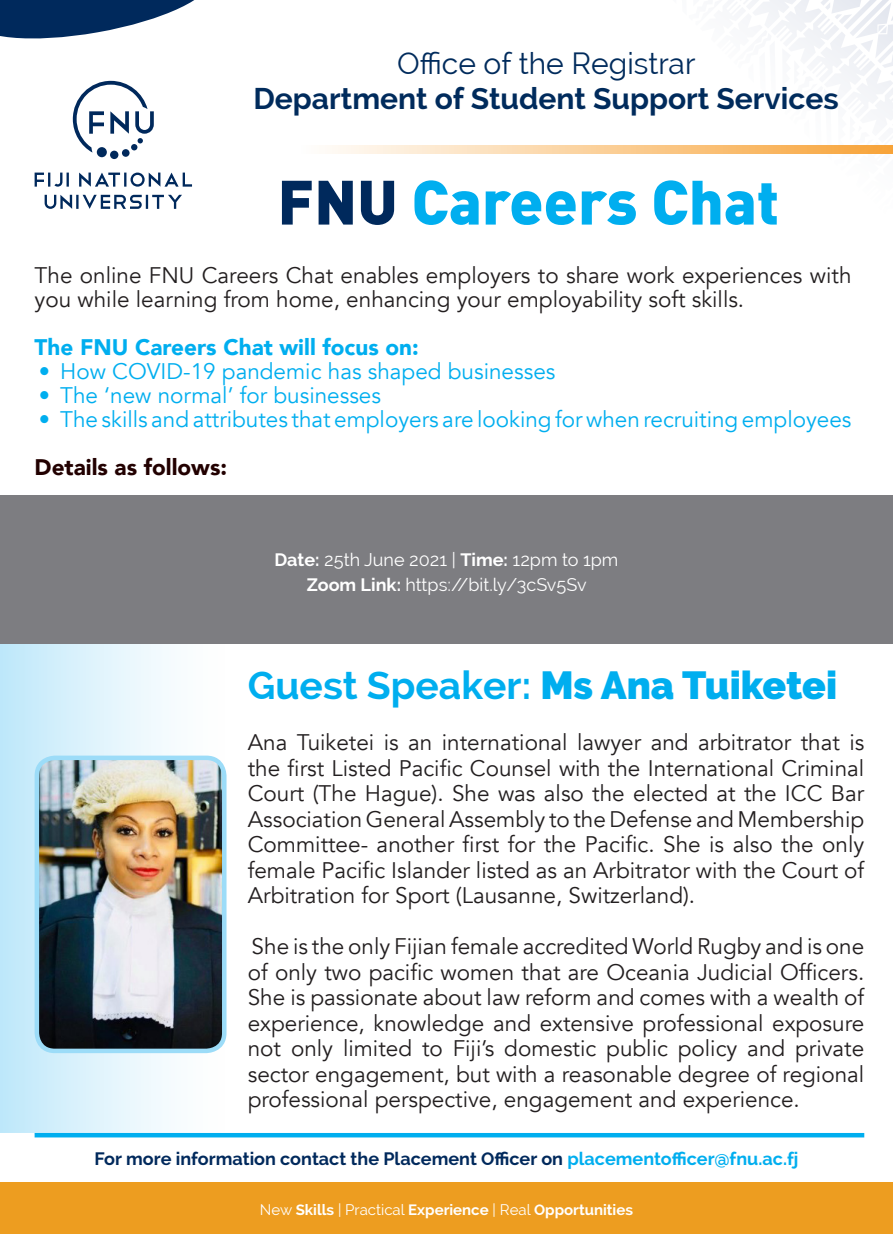
<style>
.page{position:relative;width:893px;height:1234px;background:#fff}
.page>*{position:absolute;margin:0;border:0;box-sizing:border-box;transform-origin:0 0}
.t1{font:900 61.5px "DIN Pro";color:#00aeef}
.t2{font:700 39px "Raleway";color:#00aeef}
.t3{font:700 30px "Raleway";color:#002b5c}
.t4{font:30px "Raleway";color:#002b5c}
.t5{font:22.5px/25.5px "Avenir";color:#231f20;text-align:justify}
.t6{font:22.5px "Avenir";color:#00aeef}
.t7{font:900 22.5px "Avenir";color:#00aeef}
.t8{font:900 22.5px "Avenir";color:#200}
.t9{font:700 18px "Raleway";color:#00295c}
.t10{font:18px "Raleway";color:#fff}
.t11{font:700 15px "Raleway";color:#fff}
.s1{color:#00295c}
.s2{font-weight:700}
.s3{font-weight:900}
.s4{color:#00aeef}
.s5{font-weight:400}
</style>
<div class="page">
<svg style="left:0;top:643px;width:227px;height:489px"></svg>
<svg style="left:670px;top:0;width:223px;height:146px"></svg>
<div style="left:0;top:1182px;width:893px;height:51px;background:#ed9d20"></div>
<div style="left:0;top:494px;width:893px;height:149px;background:#7d7d81"></div>
<img style="left:37px;top:757px;width:187px;height:293px">
<div style="left:35px;top:755px;width:192px;height:297px;border:4px solid #9cdcf8;border-radius:18px"></div>
<div style="left:35px;top:1132px;width:829px;height:5px;background:#00aeef"></div>
<div style="left:110px;top:151px;width:8px;height:8px;background:#00295c;border-radius:50%"></div>
<div style="left:97px;top:147px;width:10px;height:10px;background:#00295c;border-radius:50%"></div>
<div style="left:122px;top:149px;width:8px;height:8px;background:#00295c;border-radius:50%"></div>
<svg style="left:73px;top:81px;width:81px;height:71px"></svg>
<svg style="left:35px;top:172px;width:157px;height:15px"></svg>
<svg style="left:45px;top:195px;width:137px;height:14px"></svg>
<svg style="left:0;top:0;width:195px;height:39px"></svg>
<svg style="left:330px;top:146px;width:563px;height:8px"></svg>
<p class="t4" style="left:397px;top:46px;width:300px">Office of the Registrar</p>
<p class="t3" style="left:253px;top:81px;width:587px">Department of Student Support Services</p>
<p class="t1" style="left:277px;top:160px;width:503px"><span class="s1">FNU</span> Careers Chat</p>
<p class="t5" style="left:35px;top:264px;width:818px;line-height:24px">The online FNU Careers Chat enables employers to share work experiences with you while learning from home, enhancing your employability soft skills.</p>
<p class="t7" style="left:35px;top:328px;width:386px">The FNU Careers Chat will focus on:</p>
<p class="t6" style="left:39px;top:358px;width:518px">• How COVID-19 pandemic has shaped businesses</p>
<p class="t6" style="left:39px;top:382px;width:344px">• The ‘new normal’ for businesses</p>
<p class="t6" style="left:39px;top:406px;width:814px">• The skills and attributes that employers are looking for when recruiting employees</p>
<p class="t8" style="left:35px;top:448px;width:194px">Details as follows:</p>
<p class="t10" style="left:274px;top:549px;width:345px"><span class="s2">Date:</span> 25th June 2021 | <span class="s2">Time:</span> 12pm to 1pm</p>
<p class="t10" style="left:307px;top:573px;width:281px"><span class="s2">Zoom Link:</span> https://bit.ly/3cSv5Sv</p>
<p class="t2" style="left:248px;top:663px;width:591px">Guest Speaker: <span class="s3">Ms Ana Tuiketei</span></p>
<p class="t5" style="left:248px;top:730px;width:618px">Ana Tuiketei is an international lawyer and arbitrator that is the first Listed Pacific Counsel with the International Criminal Court (The Hague). She was also the elected at the ICC Bar Association General Assembly to the Defense and Membership Committee- another first for the Pacific. She is also the only female Pacific Islander listed as an Arbitrator with the Court of Arbitration for Sport (Lausanne, Switzerland).</p>
<p class="t5" style="left:248px;top:934px;width:618px">She is the only Fijian female accredited World Rugby and is one of only two pacific women that are Oceania Judicial Officers.<br>She is passionate about law reform and comes with a wealth of experience, knowledge and extensive professional exposure not only limited to Fiji’s domestic public policy and private sector engagement, but with a reasonable degree of regional professional perspective, engagement and experience.</p>
<p class="t9" style="left:95px;top:1148px;width:705px">For more information contact the Placement Officer on <span class="s4">placementofficer@fnu.ac.fj</span></p>
<p class="t11" style="left:260px;top:1200px;width:375px"><span class="s5">New</span> Skills <span class="s5">| Practical</span> Experience <span class="s5">| Real</span> Opportunities</p>
</div>
